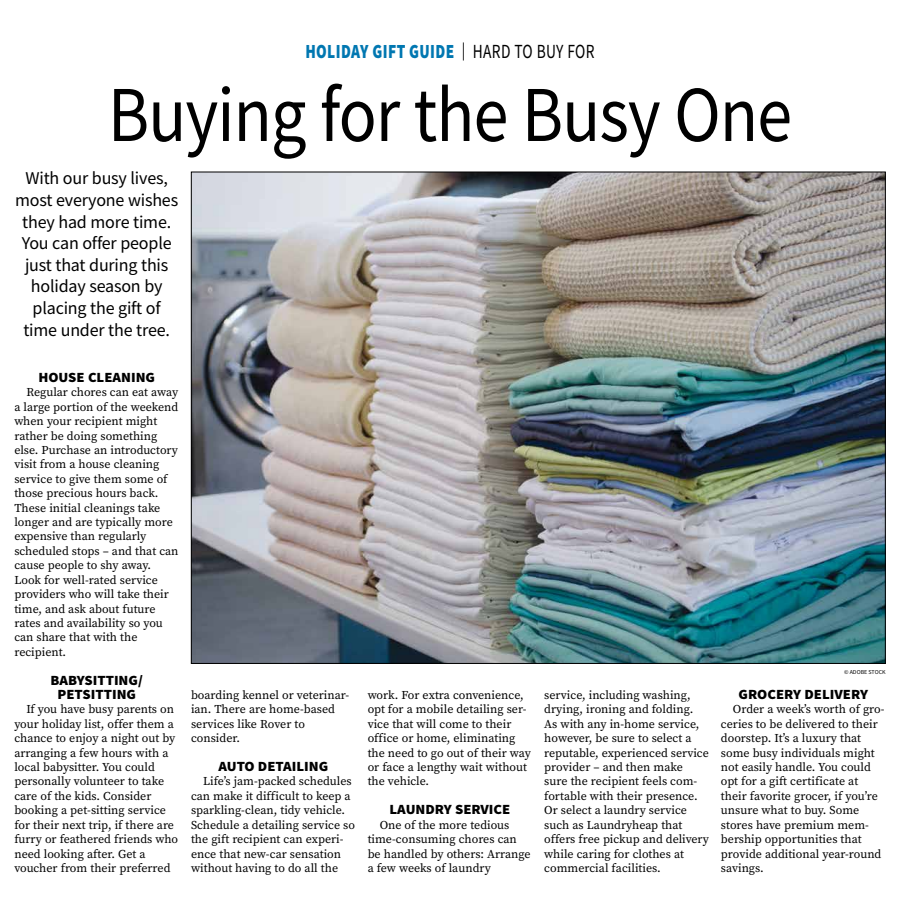
<style>
.page{position:relative;width:900px;height:908px;background:#fff}
.page>*{position:absolute;margin:0;border:0;box-sizing:border-box;transform-origin:0 0}
.t1{font:79.2px "Source Sans Pro";letter-spacing:-.015em;color:#000;scale:.89 1}
.t2{font:900 20px "Source Sans Pro";letter-spacing:.025em;color:#0077b1;scale:.77 1}
.t3{font:18px/21.6px "Source Sans Pro";letter-spacing:-.01em;color:#000;text-align:center}
.t4{font:900 14px/14.4px "Source Sans Pro";color:#000;text-align:center;scale:1.05 1}
.t5{font:12px/14.4px "Source Serif Pro";color:#000}
.t6{font:6px "Source Sans Pro";color:#000}
.s1{font-weight:400;font-size:18px;color:#000}
.s2{font-weight:400;color:#000}
</style>
<div class="page">
<img style="left:193px;top:174px;width:691px;height:487px">
<h2 class="t2" style="left:305px;top:38px;width:377px">HOLIDAY GIFT GUIDE <span class="s1">|</span> <span class="s2">HARD TO BUY FOR</span></h2>
<h1 class="t1" style="left:108px;top:64px;width:770px">Buying for the Busy One</h1>
<h3 class="t3" style="left:15px;top:167px;width:165px">With our busy lives, most everyone wishes they had more time.<br>You can offer people just that during this holiday season by placing the gift of time under the tree.</h3>
<p class="t4" style="left:38px;top:370px;width:113px">HOUSE CLEANING</p>
<p class="t5" style="left:14px;top:385px;width:166px;text-indent:12px">Regular chores can eat away a large portion of the weekend when your recipient might rather be doing something else. Purchase an introductory visit from a house cleaning service to give them some of those precious hours back.<br>These initial cleanings take longer and are typically more expensive than regularly scheduled stops – and that can cause people to shy away.<br>Look for well-rated service providers who will take their time, and ask about future rates and availability so you can share that with the recipient.</p>
<p class="t4" style="left:51px;top:672px;width:90px">BABYSITTING/<br>PETSITTING</p>
<p class="t5" style="left:14px;top:702px;width:165px;text-indent:12px">If you have busy parents on your holiday list, offer them a chance to enjoy a night out by arranging a few hours with a local babysitter. You could personally volunteer to take care of the kids. Consider booking a pet-sitting service for their next trip, if there are furry or feathered friends who need looking after. Get a voucher from their preferred</p>
<p class="t5" style="left:191px;top:687px;width:160px">boarding kennel or veterinar&shy;ian. There are home-based services like Rover to consider.</p>
<p class="t4" style="left:218px;top:758px;width:106px">AUTO DETAILING</p>
<p class="t5" style="left:191px;top:774px;width:166px;text-indent:12px">Life’s jam-packed schedules can make it difficult to keep a sparkling-clean, tidy vehicle.<br>Schedule a detailing service so the gift recipient can experi&shy;ence that new-car sensation without having to do all the</p>
<p class="t5" style="left:368px;top:687px;width:165px">work. For extra convenience, opt for a mobile detailing ser&shy;vice that will come to their office or home, eliminating the need to go out of their way or face a lengthy wait without the vehicle.</p>
<p class="t4" style="left:390px;top:802px;width:116px">LAUNDRY SERVICE</p>
<p class="t5" style="left:368px;top:817px;width:165px;text-indent:12px">One of the more tedious time-consuming chores can be handled by others: Arrange a few weeks of laundry</p>
<p class="t6" style="left:844px;top:668px;width:43px">© ADOBE STOCK</p>
<p class="t5" style="left:544px;top:687px;width:166px">service, including washing, drying, ironing and folding.<br>As with any in-home service, however, be sure to select a reputable, experienced service provider – and then make sure the recipient feels com&shy;fortable with their presence.<br>Or select a laundry service such as Laundryheap that offers free pickup and delivery while caring for clothes at commercial facilities.</p>
<p class="t4" style="left:739px;top:686px;width:125px">GROCERY DELIVERY</p>
<p class="t5" style="left:721px;top:702px;width:165px;text-indent:12px">Order a week’s worth of gro&shy;ceries to be delivered to their doorstep. It’s a luxury that some busy individuals might not easily handle. You could opt for a gift certificate at their favorite grocer, if you’re unsure what to buy. Some stores have premium mem&shy;bership opportunities that provide additional year-round savings.</p>
</div>
